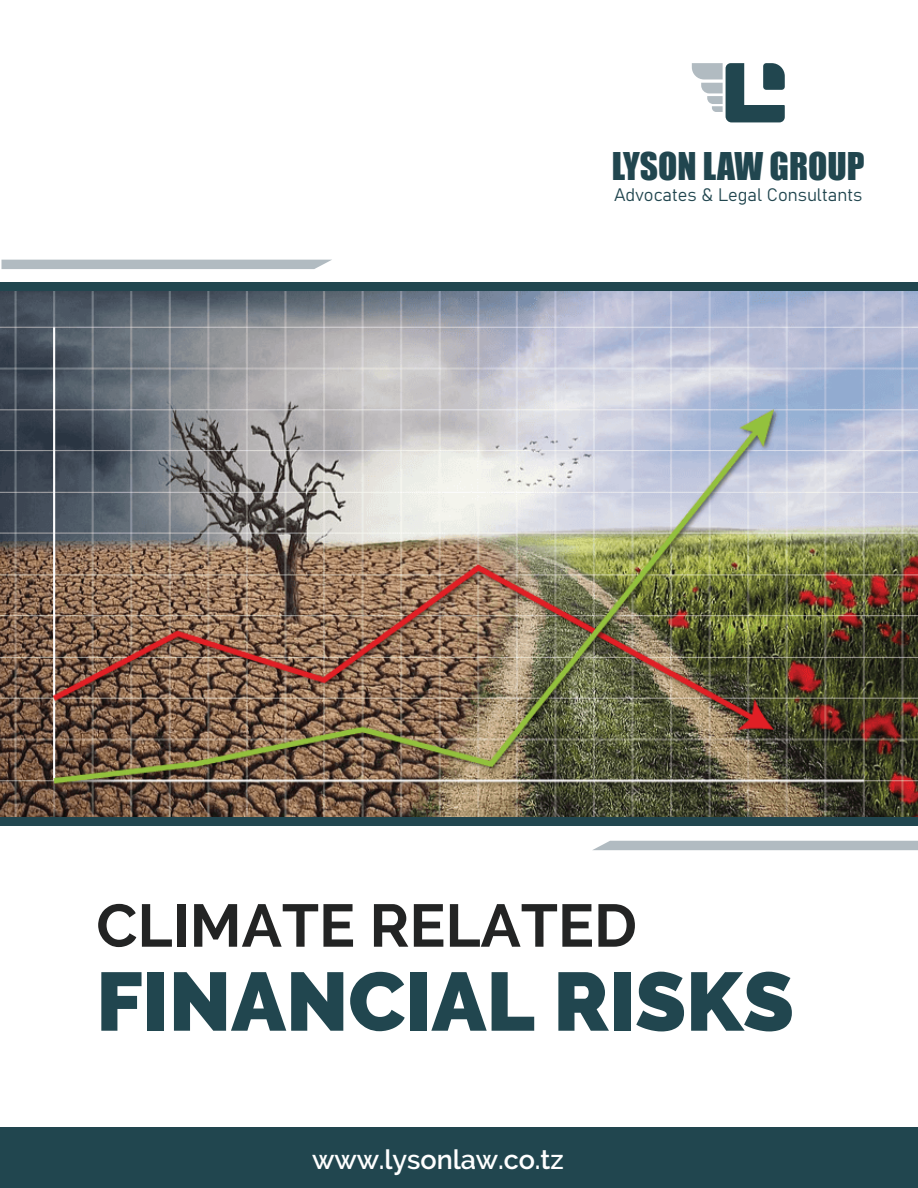
<style>
.page{position:relative;width:918px;height:1188px;background:#fff}
.page>*{position:absolute;margin:0;border:0;box-sizing:border-box;transform-origin:0 0}
.t1{font:900 82.5px "Raleway";color:#21464f}
.t2{font:700 60px "Raleway";color:#232424}
.t3{font:35.1px "Impact";color:#21464f}
.t4{font:600 27px "Raleway";letter-spacing:-.005em;color:#fff}
.t5{font:17.85px "Bahnschrift";color:#21464f}
</style>
<div class="page">
<div style="left:0;top:1127px;width:918px;height:61px;background:#21464f"></div>
<svg style="left:692px;top:63px;width:93px;height:59px"></svg>
<img style="left:0;top:291px;width:918px;height:526px">
<div style="left:2px;top:260px;width:329px;height:9px;background:#b1bbc1"></div>
<div style="left:593px;top:841px;width:325px;height:9px;background:#b1bbc1"></div>
<div style="left:0;top:282px;width:918px;height:9px;background:#21464f"></div>
<div style="left:0;top:817px;width:918px;height:9px;background:#21464f"></div>
<h3 class="t3" style="left:612px;top:139px;width:254px">LYSON LAW GROUP</h3>
<p class="t5" style="left:614px;top:181px;width:250px">Advocates &amp; Legal Consultants</p>
<h2 class="t2" style="left:96px;top:891px;width:542px">CLIMATE RELATED</h2>
<h1 class="t1" style="left:96px;top:954px;width:699px">FINANCIAL RISKS</h1>
<h3 class="t4" style="left:312px;top:1144px;width:253px">www.lysonlaw.co.tz</h3>
</div>
